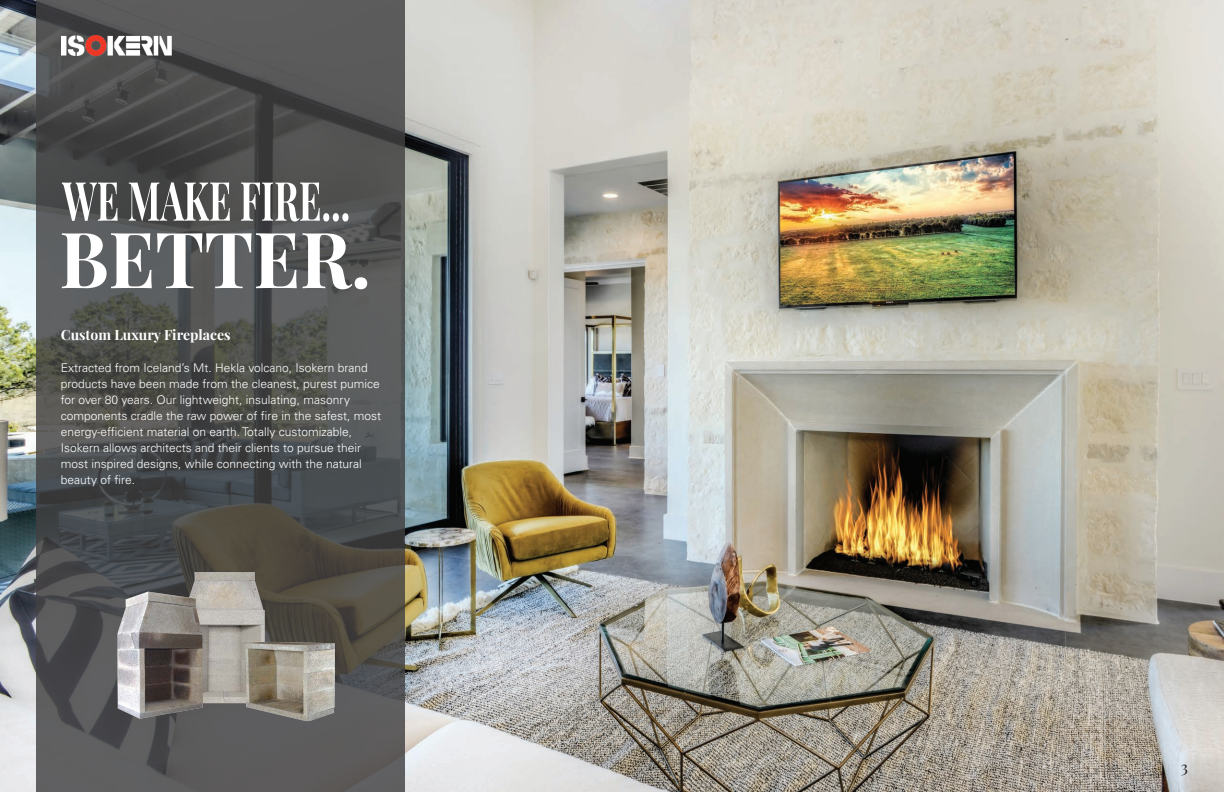
<style>
.page{position:relative;width:1224px;height:792px;background:#fff}
.page>*{position:absolute;margin:0;border:0;box-sizing:border-box;transform-origin:0 0}
.t1{font:16px "Playfair Display";color:#231f20}
.t2{font:700 14px "Playfair Display";color:#fff}
.t3{font:300 12px/16px "Univers LT Std";color:#fff}
</style>
<div class="page">
<img style="left:0;top:0;width:1224px;height:792px">
<svg style="left:36px;top:0;width:369px;height:792px;background:#505050"></svg>
<img style="left:62px;top:36px;width:109px;height:20px">
<svg style="left:62px;top:182px;width:286px;height:40px"></svg>
<svg style="left:62px;top:233px;width:305px;height:56px"></svg>
<img style="left:108px;top:562px;width:235px;height:161px">
<p class="t2" style="left:61px;top:326px;width:171px">Custom Luxury Fireplaces</p>
<p class="t3" style="left:61px;top:360px;width:309px">Extracted from Iceland’s Mt. Hekla volcano, Isokern brand</p>
<p class="t3" style="left:61px;top:376px;width:320px">products have been made from the cleanest, purest pumice</p>
<p class="t3" style="left:61px;top:392px;width:322px">for over 80 years. Our lightweight, insulating, masonry components cradle the raw power of fire in the safest, most energy-efficient material on earth. Totally customizable, Isokern allows architects and their clients to pursue their most inspired designs, while connecting with the natural beauty of fire.</p>
<p class="t1" style="left:1181px;top:757px;width:9px">3</p>
</div>
